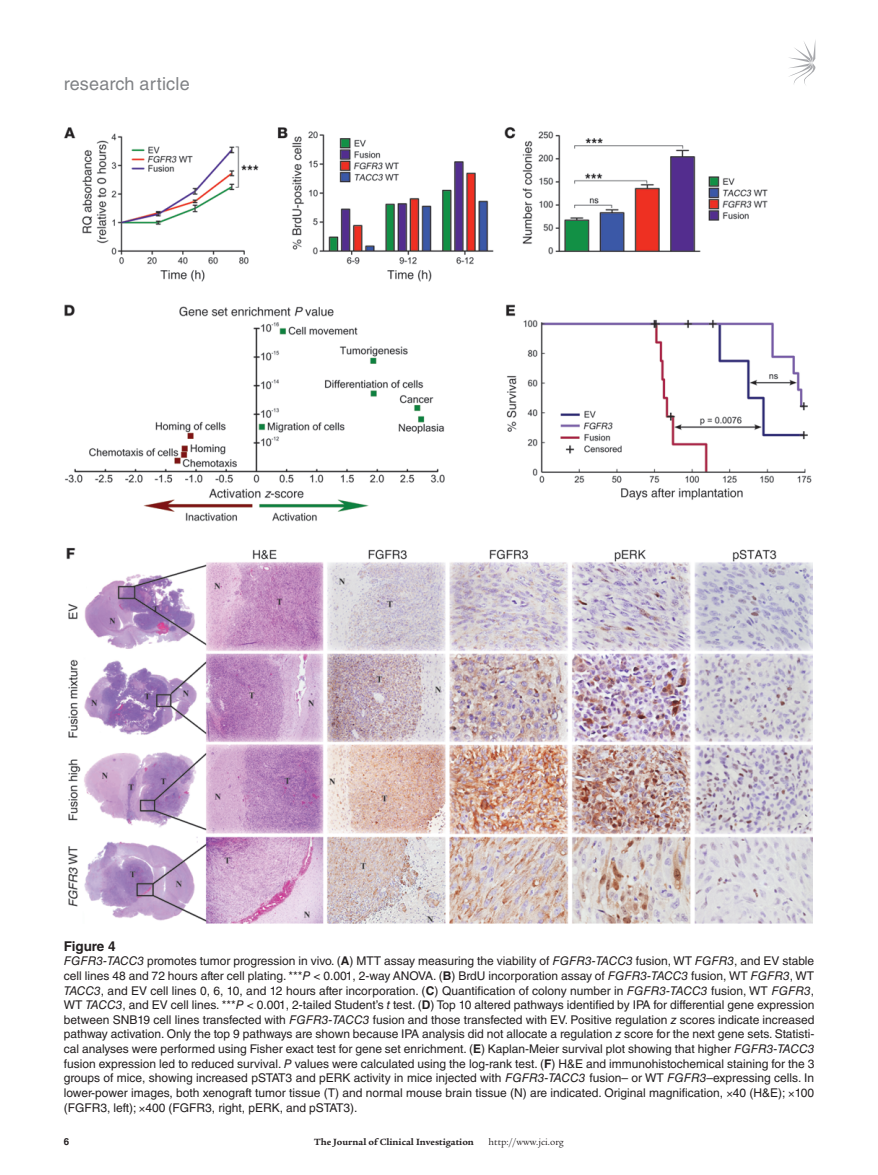
<style>
.page{position:relative;width:878px;height:1175px;background:#fff}
.page>*{position:absolute;margin:0;border:0;box-sizing:border-box;transform-origin:0 0}
.t1{font:18px "Helvetica LT Std";letter-spacing:.01em;color:#808285}
.t2{font:700 13.5px "Helvetica LT Std";color:#231f20}
.t3{font:12px/14.7px "Helvetica LT Std";color:#231f20;text-align:justify}
.t4{font:700 9.75px "Legacy Serif Std";color:#231f20}
.t5{font:9.75px "Legacy Serif Std";color:#231f20}
.t6{font:700 9.75px "Helvetica LT Std";color:#231f20}
.s1{font-style:italic}
.s2{font-weight:700}
</style>
<div class="page">
<svg style="left:789px;top:42px;width:26px;height:43px"></svg>
<img style="left:64px;top:127px;width:748px;height:796px">
<h1 class="t1" style="left:64px;top:73px;width:127px">research article</h1>
<p class="t2" style="left:64px;top:937px;width:53px">Figure 4</p>
<p class="t3" style="left:64px;top:953px;width:752px"><span class="s1">FGFR3-TACC3</span> promotes tumor progression in vivo. (<span class="s2">A</span>) MTT assay measuring the viability of <span class="s1">FGFR3-TACC3</span> fusion, WT <span class="s1">FGFR3</span>, and EV stable cell lines 48 and 72 hours after cell plating. ***<span class="s1">P</span> &lt; 0.001, 2-way ANOVA. (<span class="s2">B</span>) BrdU incorporation assay of <span class="s1">FGFR3-TACC3</span> fusion, WT <span class="s1">FGFR3</span>, WT <span class="s1">TACC3</span>, and EV cell lines 0, 6, 10, and 12 hours after incorporation. (<span class="s2">C</span>) Quantification of colony number in <span class="s1">FGFR3-TACC3</span> fusion, WT <span class="s1">FGFR3</span>, WT <span class="s1">TACC3</span>, and EV cell lines. ***<span class="s1">P</span> &lt; 0.001, 2-tailed Student’s <span class="s1">t</span> test. (<span class="s2">D</span>) Top 10 altered pathways identified by IPA for differential gene expression between SNB19 cell lines transfected with <span class="s1">FGFR3-TACC3</span> fusion and those transfected with EV. Positive regulation <span class="s1">z</span> scores indicate increased pathway activation. Only the top 9 pathways are shown because IPA analysis did not allocate a regulation <span class="s1">z</span> score for the next gene sets. Statisti&shy;cal analyses were performed using Fisher exact test for gene set enrichment. (<span class="s2">E</span>) Kaplan-Meier survival plot showing that higher <span class="s1">FGFR3-TACC3 </span>fusion expression led to reduced survival. <span class="s1">P</span> values were calculated using the log-rank test. (<span class="s2">F</span>) H&amp;E and immunohistochemical staining for the 3 groups of mice, showing increased pSTAT3 and pERK activity in mice injected with <span class="s1">FGFR3-TACC3</span> fusion– or WT <span class="s1">FGFR3</span>–expressing cells. In lower-power images, both xenograft tumor tissue (T) and normal mouse brain tissue (N) are indicated. Original magnification, 40 (H&amp;E); 100 (FGFR3, left); 400 (FGFR3, right, pERK, and pSTAT3).</p>
<p class="t6" style="left:64px;top:1135px;width:7px">6</p>
<p class="t4" style="left:314px;top:1135px;width:161px">The Journal of Clinical Investigation</p>
<p class="t5" style="left:488px;top:1136px;width:77px">http://www.jci.org</p>
</div>
